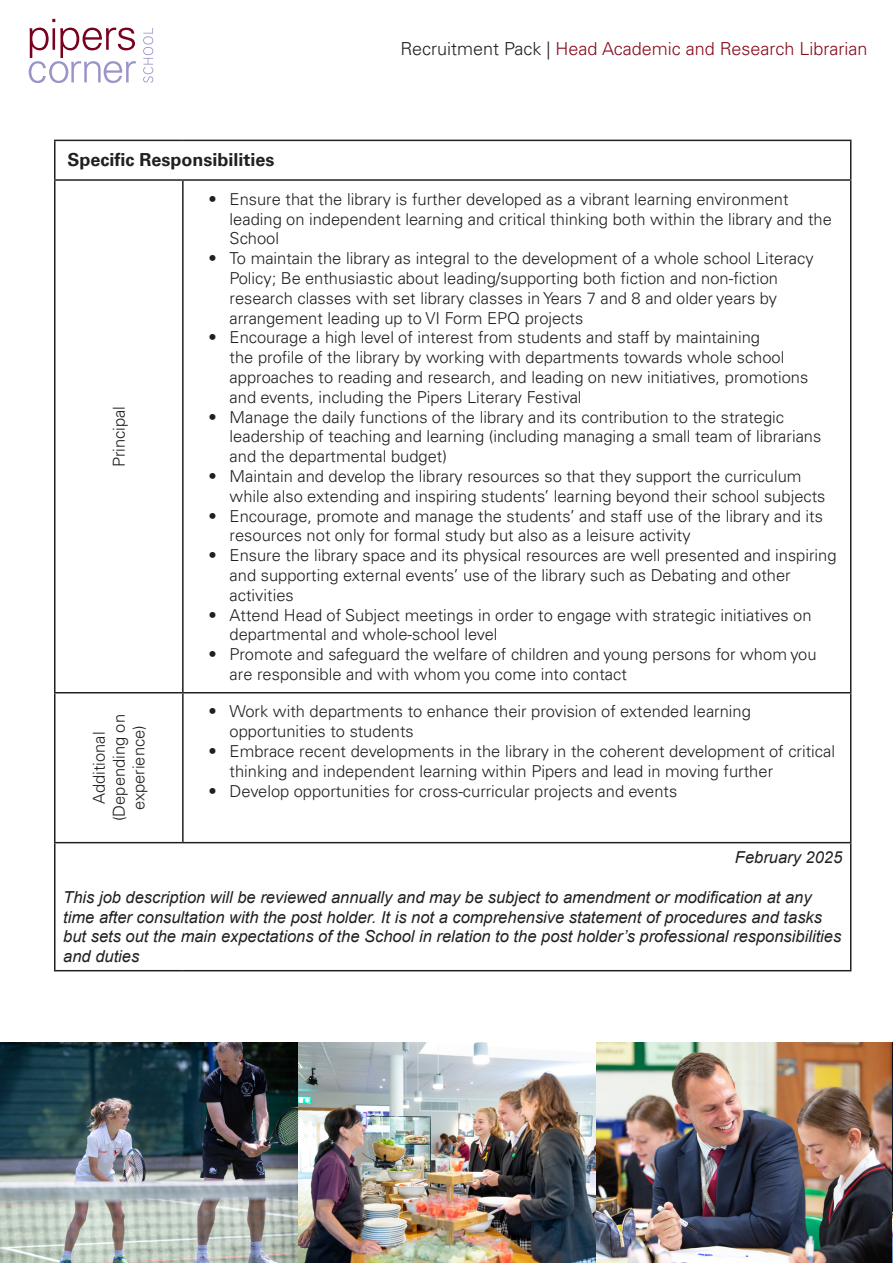
<style>
.page{position:relative;width:893px;height:1263px;background:#fff}
.page>*{position:absolute;margin:0;border:0;box-sizing:border-box;transform-origin:0 0}
.t1{font:300 18px "Univers LT Pro 45";color:#880b1e}
.Table_bold{font:700 18px "Univers LT Pro 65";color:#231f20}
.Table_text{font:300 16.5px/19.8px "Univers LT Pro 45";color:#231f20}
.Table_text-2{font:italic 16.5px/19.8px "Arial";color:#231f20}
.s1{color:#231f20}
</style>
<div class="page">
<img style="left:0;top:1042px;width:893px;height:221px">
<svg style="left:29px;top:28px;width:107px;height:55px"></svg>
<svg style="left:143px;top:28px;width:10px;height:55px"></svg>
<hr style="left:54px;top:140px;width:129px;height:1px;background:#231f20">
<hr style="left:54px;top:141px;width:2px;height:38px;background:#231f20">
<hr style="left:183px;top:140px;width:668px;height:1px;background:#231f20">
<hr style="left:850px;top:141px;width:1px;height:38px;background:#231f20">
<hr style="left:54px;top:179px;width:129px;height:2px;background:#231f20">
<hr style="left:54px;top:181px;width:2px;height:511px;background:#231f20">
<hr style="left:183px;top:179px;width:668px;height:2px;background:#231f20">
<hr style="left:182px;top:181px;width:2px;height:511px;background:#231f20">
<hr style="left:850px;top:181px;width:1px;height:511px;background:#231f20">
<hr style="left:54px;top:692px;width:129px;height:1px;background:#231f20">
<hr style="left:54px;top:693px;width:2px;height:149px;background:#231f20">
<hr style="left:183px;top:692px;width:668px;height:1px;background:#231f20">
<hr style="left:182px;top:693px;width:2px;height:149px;background:#231f20">
<hr style="left:850px;top:693px;width:1px;height:149px;background:#231f20">
<hr style="left:54px;top:842px;width:129px;height:1px;background:#231f20">
<hr style="left:54px;top:843px;width:2px;height:127px;background:#231f20">
<hr style="left:183px;top:842px;width:668px;height:1px;background:#231f20">
<hr style="left:850px;top:843px;width:1px;height:127px;background:#231f20">
<hr style="left:54px;top:970px;width:129px;height:1px;background:#231f20">
<hr style="left:183px;top:970px;width:668px;height:1px;background:#231f20">
<p class="Table_bold" style="left:68px;top:147px;width:209px">Specific Responsibilities</p>
<p class="t1" style="left:401px;top:37px;width:468px"><span class="s1">Recruitment Pack |</span> Head Academic and Research Librarian</p>
<p class="Table_text" style="left:109px;top:467px;width:63px;rotate:-90deg">Principal</p>
<p class="Table_text" style="left:230px;top:189px;width:604px;text-indent:-21px">• Ensure that the library is further developed as a vibrant learning environment leading on independent learning and critical thinking both within the library and the<br>School</p>
<p class="Table_text" style="left:230px;top:248px;width:585px;text-indent:-21px">• To maintain the library as integral to the development of a whole school Literacy Policy; Be enthusiastic about leading/supporting both fiction and non-fiction research classes with set library classes in Years 7 and 8 and older years by arrangement leading up to VI Form EPQ projects</p>
<p class="Table_text" style="left:230px;top:327px;width:580px;text-indent:-21px">• Encourage a high level of interest from students and staff by maintaining<br>the profile of the library by working with departments towards whole school approaches to reading and research, and leading on new initiatives, promotions and events, including the Pipers Literary Festival</p>
<p class="Table_text" style="left:230px;top:406px;width:593px;text-indent:-21px">• Manage the daily functions of the library and its contribution to the strategic leadership of teaching and learning (including managing a small team of librarians and the departmental budget)</p>
<p class="Table_text" style="left:230px;top:466px;width:597px;text-indent:-21px">• Maintain and develop the library resources so that they support the curriculum while also extending and inspiring students’ learning beyond their school subjects</p>
<p class="Table_text" style="left:230px;top:505px;width:595px;text-indent:-21px">• Encourage, promote and manage the students’ and staff use of the library and its resources not only for formal study but also as a leisure activity</p>
<p class="Table_text" style="left:230px;top:545px;width:608px;text-indent:-21px">• Ensure the library space and its physical resources are well presented and inspiring and supporting external events’ use of the library such as Debating and other activities</p>
<p class="Table_text" style="left:230px;top:604px;width:583px;text-indent:-21px">• Attend Head of Subject meetings in order to engage with strategic initiatives on departmental and whole-school level</p>
<p class="Table_text" style="left:230px;top:644px;width:588px;text-indent:-21px">• Promote and safeguard the welfare of children and young persons for whom you are responsible and with whom you come into contact</p>
<p class="Table_text" style="left:109px;top:821px;width:109px;text-align:center;rotate:-90deg">(Depending on experience)</p>
<p class="Table_text" style="left:230px;top:701px;width:523px;text-indent:-21px">• Work with departments to enhance their provision of extended learning opportunities to students</p>
<p class="Table_text" style="left:89px;top:804px;width:74px;rotate:-90deg">Additional</p>
<p class="Table_text" style="left:230px;top:741px;width:607px;text-indent:-21px">• Embrace recent developments in the library in the coherent development of critical thinking and independent learning within Pipers and lead in moving further</p>
<p class="Table_text" style="left:208px;top:780px;width:470px">• Develop opportunities for cross-curricular projects and events</p>
<p class="Table_text-2" style="left:735px;top:848px;width:109px">February 2025</p>
<p class="Table_text-2" style="left:63px;top:887px;width:780px">This job description will be reviewed annually and may be subject to amendment or modification at any time after consultation with the post holder. It is not a comprehensive statement of procedures and tasks but sets out the main expectations of the School in relation to the post holder’s professional responsibilities and duties</p>
</div>
